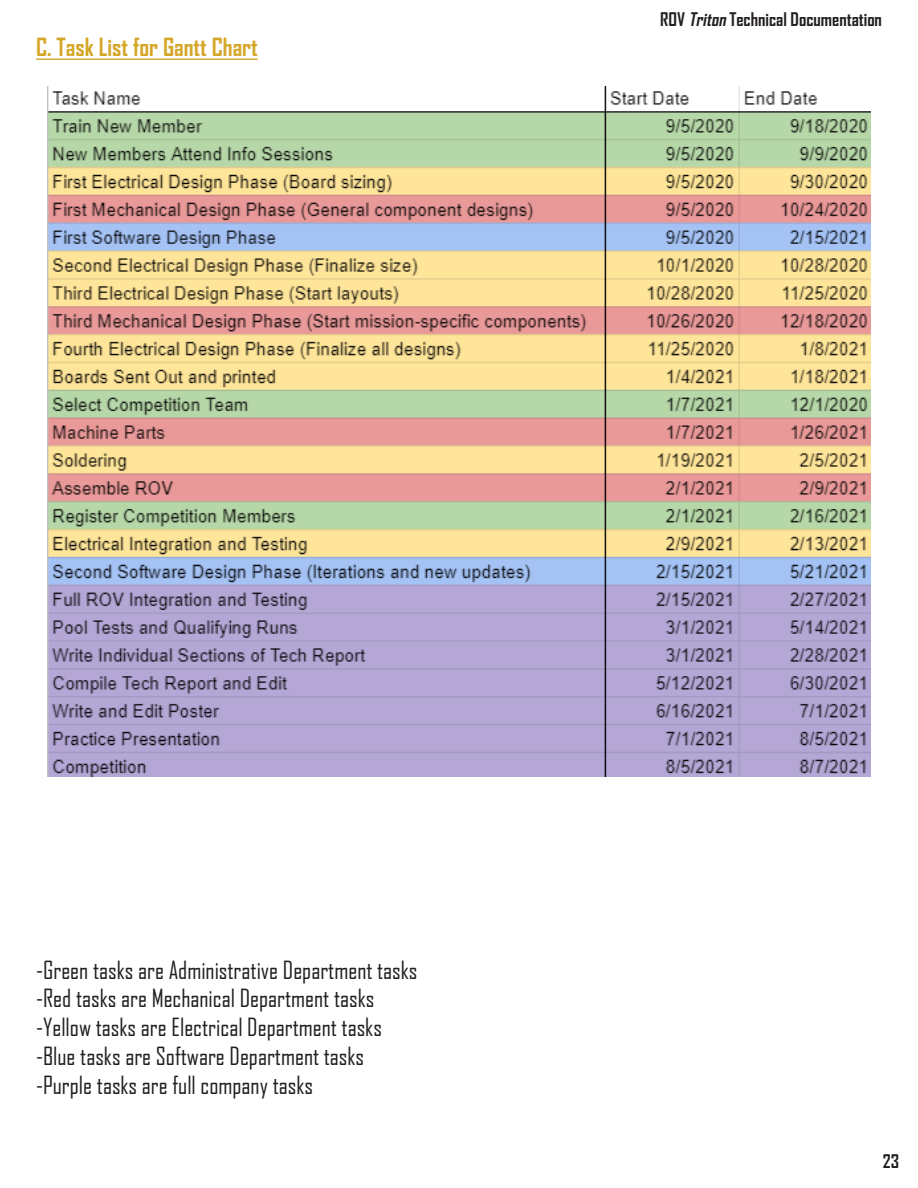
<style>
.page{position:relative;width:918px;height:1188px;background:#fff}
.page>*{position:absolute;margin:0;border:0;box-sizing:border-box;transform-origin:0 0}
.Titles{font:24px "Agency FB";color:#231f20}
.Titles-2{font:700 24px "Agency FB";color:#d5a729}
.t1{font:700 18px "Agency FB";color:#231f20}
.s1{font-style:italic}
</style>
<div class="page">
<hr style="left:36px;top:58px;width:222px;height:2px;background:#d5a729">
<img style="left:47px;top:86px;width:824px;height:691px">
<p class="Titles-2" style="left:36px;top:32px;width:223px">C. Task List for Gantt Chart</p>
<p class="t1" style="left:660px;top:8px;width:223px">ROV <span class="s1">Triton</span> Technical Documentation</p>
<p class="Titles" style="left:36px;top:955px;width:383px">-Green tasks are Administrative Department tasks</p>
<p class="Titles" style="left:36px;top:984px;width:340px">-Red tasks are Mechanical Department tasks</p>
<p class="Titles" style="left:36px;top:1013px;width:347px">-Yellow tasks are Electrical Department tasks</p>
<p class="Titles" style="left:36px;top:1041px;width:330px">-Blue tasks are Software Department tasks</p>
<p class="Titles" style="left:36px;top:1070px;width:279px">-Purple tasks are full company tasks</p>
<p class="t1" style="left:883px;top:1150px;width:18px">23</p>
</div>
